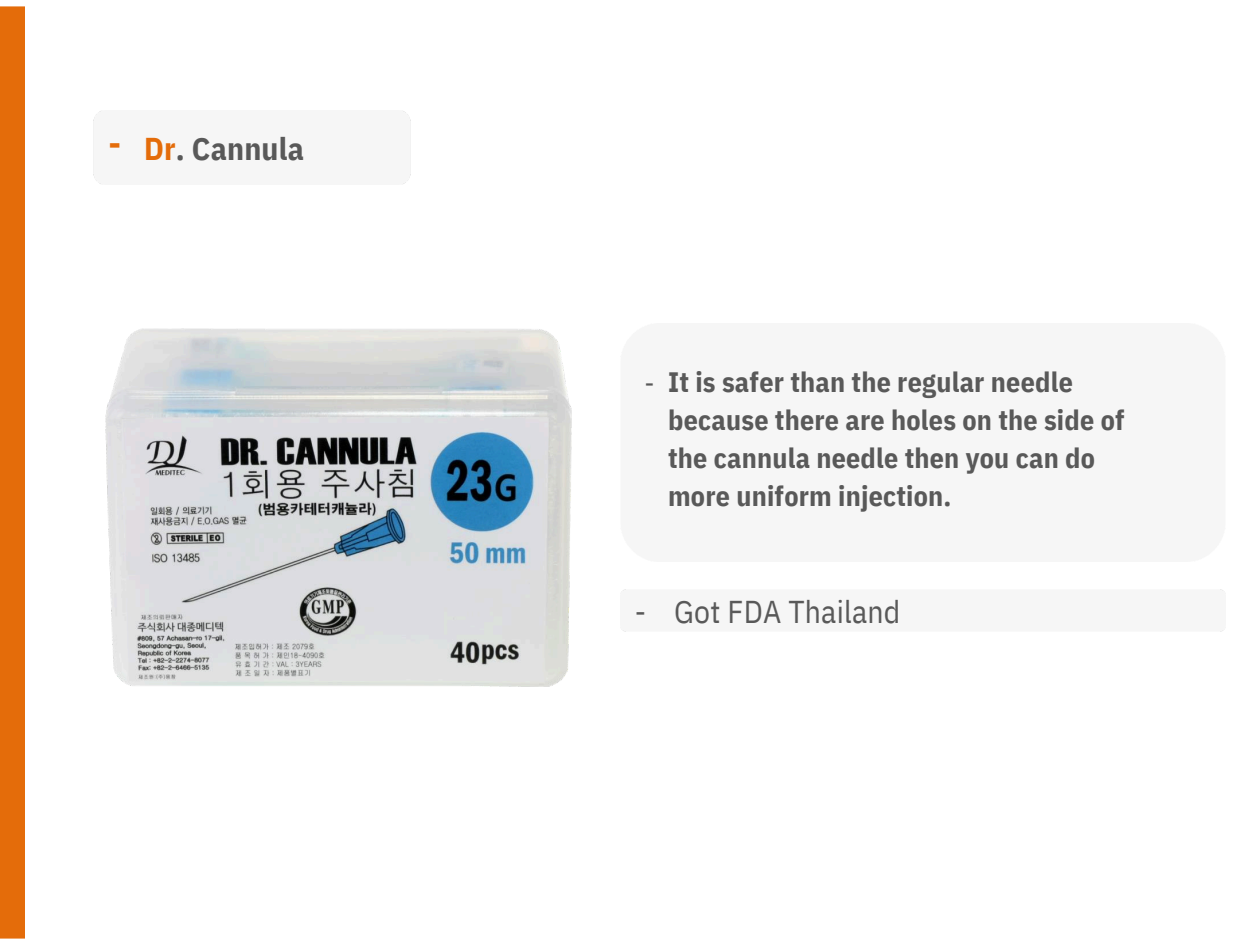
<style>
.page{position:relative;width:1260px;height:945px;background:#fff}
.page>*{position:absolute;margin:0;border:0;box-sizing:border-box;transform-origin:0 0}
.t1{font:31.5px "IBM Plex Sans Cond";letter-spacing:.005em;color:#595959}
.t2{font:700 31.5px "IBM Plex Sans Cond";letter-spacing:.005em;color:#595959}
.t3{font:700 31.5px "IBM Plex Sans";color:#e46c0a}
.t4{font:700 28px/38.1px "IBM Plex Sans Cond";letter-spacing:.01em;color:#595959}
.t5{font:28px "IBM Plex Sans Cond";color:#595959}
.s1{color:#e46c0a}
</style>
<div class="page">
<img style="left:105px;top:328px;width:521px;height:359px">
<div style="left:0;top:6px;width:25px;height:933px;background:#e46c0a"></div>
<div style="left:93px;top:111px;width:318px;height:73px;background:#f6f6f6"></div>
<img style="left:620px;top:328px;width:6px;height:233px">
<div style="left:620px;top:590px;width:605px;height:42px;background:#f6f6f6"></div>
<p class="t3" style="left:108px;top:123px;width:14px">-</p>
<p class="t2" style="left:144px;top:127px;width:162px"><span class="s1">Dr</span>. Cannula</p>
<h1 class="t5" style="left:644px;top:364px;width:12px">-</h1>
<p class="t4" style="left:668px;top:363px;width:458px">It is safer than the regular needle because there are holes on the side of the cannula needle then you can do more uniform injection.</p>
<p class="t1" style="left:635px;top:590px;width:13px">-</p>
<p class="t1" style="left:674px;top:590px;width:228px">Got FDA Thailand</p>
</div>
